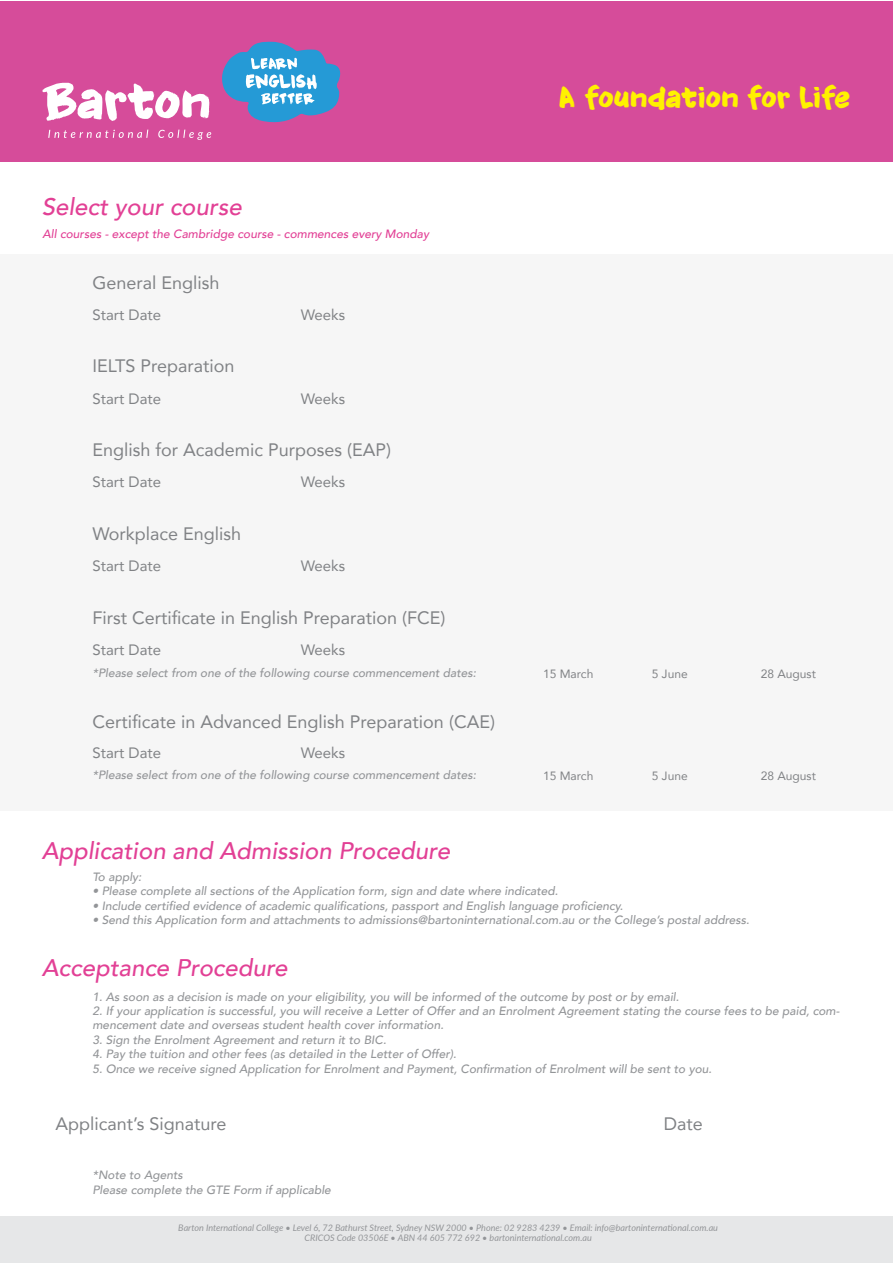
<style>
.page{position:relative;width:893px;height:1263px;background:#fff}
.page>*{position:absolute;margin:0;border:0;box-sizing:border-box;transform-origin:0 0}
.t1{font:27px "DK Knockdown";letter-spacing:-.01em;color:#fff200}
.t2{font:italic 500 24px "Avenir";color:#e24095}
.t3{font:18px "Avenir";color:#808285}
.t4{font:15px "Avenir";color:#808285}
.t5{font:italic 500 12px/14.4px "Avenir";color:#939598}
.t6{font:italic 500 12px "Avenir";color:#e24095}
.t7{font:12px "Avenir";color:#808285}
.t8{font:italic 9px/10.8px "Lato";color:#939598;text-align:center}
</style>
<div class="page">
<div style="left:0;top:1px;width:893px;height:161px;background:#d64c9a"></div>
<div style="left:0;top:1216px;width:893px;height:47px;background:#e6e7e8"></div>
<svg style="left:43px;top:83px;width:166px;height:38px"></svg>
<svg style="left:48px;top:130px;width:100px;height:8px"></svg>
<svg style="left:158px;top:130px;width:53px;height:10px"></svg>
<svg style="left:222px;top:42px;width:119px;height:81px"></svg>
<div style="left:0;top:255px;width:893px;height:556px;background:#f6f6f6"></div>
<h2 class="t2" style="left:42px;top:193px;width:202px">Select your course</h2>
<p class="t6" style="left:43px;top:227px;width:388px">All courses - except the Cambridge course - commences every Monday</p>
<h3 class="t3" style="left:92px;top:268px;width:129px">General English</h3>
<p class="t4" style="left:92px;top:302px;width:70px">Start Date</p>
<h3 class="t3" style="left:92px;top:352px;width:144px">IELTS Preparation</h3>
<p class="t4" style="left:92px;top:386px;width:70px">Start Date</p>
<p class="t4" style="left:301px;top:302px;width:46px">Weeks</p>
<p class="t4" style="left:301px;top:386px;width:46px">Weeks</p>
<h3 class="t3" style="left:92px;top:435px;width:300px">English for Academic Purposes (EAP)</h3>
<p class="t4" style="left:92px;top:470px;width:70px">Start Date</p>
<h3 class="t3" style="left:92px;top:519px;width:150px">Workplace English</h3>
<p class="t4" style="left:92px;top:554px;width:70px">Start Date</p>
<p class="t4" style="left:301px;top:470px;width:46px">Weeks</p>
<p class="t4" style="left:301px;top:554px;width:46px">Weeks</p>
<h3 class="t3" style="left:92px;top:603px;width:355px">First Certificate in English Preparation (FCE)</h3>
<p class="t4" style="left:92px;top:637px;width:70px">Start Date</p>
<p class="t4" style="left:301px;top:637px;width:46px">Weeks</p>
<p class="t5" style="left:92px;top:666px;width:385px">*Please select from one of the following course commencement dates:</p>
<h3 class="t3" style="left:92px;top:707px;width:404px">Certificate in Advanced English Preparation (CAE)</h3>
<p class="t4" style="left:92px;top:740px;width:70px">Start Date</p>
<p class="t4" style="left:301px;top:740px;width:46px">Weeks</p>
<p class="t5" style="left:92px;top:768px;width:385px">*Please select from one of the following course commencement dates:</p>
<h2 class="t2" style="left:42px;top:836px;width:410px">Application and Admission Procedure</h2>
<h1 class="t1" style="left:559px;top:79px;width:293px">A foundation for life</h1>
<p class="t7" style="left:543px;top:664px;width:52px">15 March</p>
<p class="t7" style="left:543px;top:766px;width:52px">15 March</p>
<p class="t7" style="left:652px;top:664px;width:37px">5 June</p>
<p class="t7" style="left:652px;top:766px;width:37px">5 June</p>
<p class="t7" style="left:761px;top:664px;width:57px">28 August</p>
<p class="t7" style="left:761px;top:766px;width:57px">28 August</p>
<p class="t5" style="left:92px;top:870px;width:51px">To apply:</p>
<p class="t5" style="left:92px;top:884px;width:467px">• Please complete all sections of the Application form, sign and date where indicated.</p>
<p class="t5" style="left:92px;top:899px;width:532px">• Include certified evidence of academic qualifications, passport and English language proficiency.</p>
<p class="t5" style="left:92px;top:913px;width:659px">• Send this Application form and attachments to admissions@bartoninternational.com.au or the College’s postal address.</p>
<h2 class="t2" style="left:42px;top:953px;width:247px">Acceptance Procedure</h2>
<p class="t5" style="left:92px;top:989px;width:588px">1. As soon as a decision is made on your eligibility, you will be informed of the outcome by post or by email.</p>
<p class="t5" style="left:92px;top:1004px;width:749px">2. If your application is successful, you will receive a Letter of Offer and an Enrolment Agreement stating the course fees to be paid, com&shy;mencement date and overseas student health cover information.</p>
<p class="t5" style="left:92px;top:1033px;width:295px">3. Sign the Enrolment Agreement and return it to BIC.</p>
<p class="t5" style="left:92px;top:1047px;width:366px">4. Pay the tuition and other fees (as detailed in the Letter of Offer).</p>
<p class="t5" style="left:92px;top:1061px;width:621px">5. Once we receive signed Application for Enrolment and Payment, Confirmation of Enrolment will be sent to you.</p>
<h3 class="t3" style="left:55px;top:1109px;width:173px">Applicant’s Signature</h3>
<h3 class="t3" style="left:664px;top:1109px;width:41px">Date</h3>
<p class="t5" style="left:92px;top:1168px;width:240px">*Note to Agents<br>Please complete the GTE Form if applicable</p>
<p class="t8" style="left:178px;top:1221px;width:541px">Barton International College • Level 6, 72 Bathurst Street, Sydney NSW 2000 • Phone: 02 9283 4239 • Email: info@bartoninternational.com.au<br>CRICOS Code 03506E • ABN 44 605 772 692 • bartoninternational.com.au</p>
</div>
